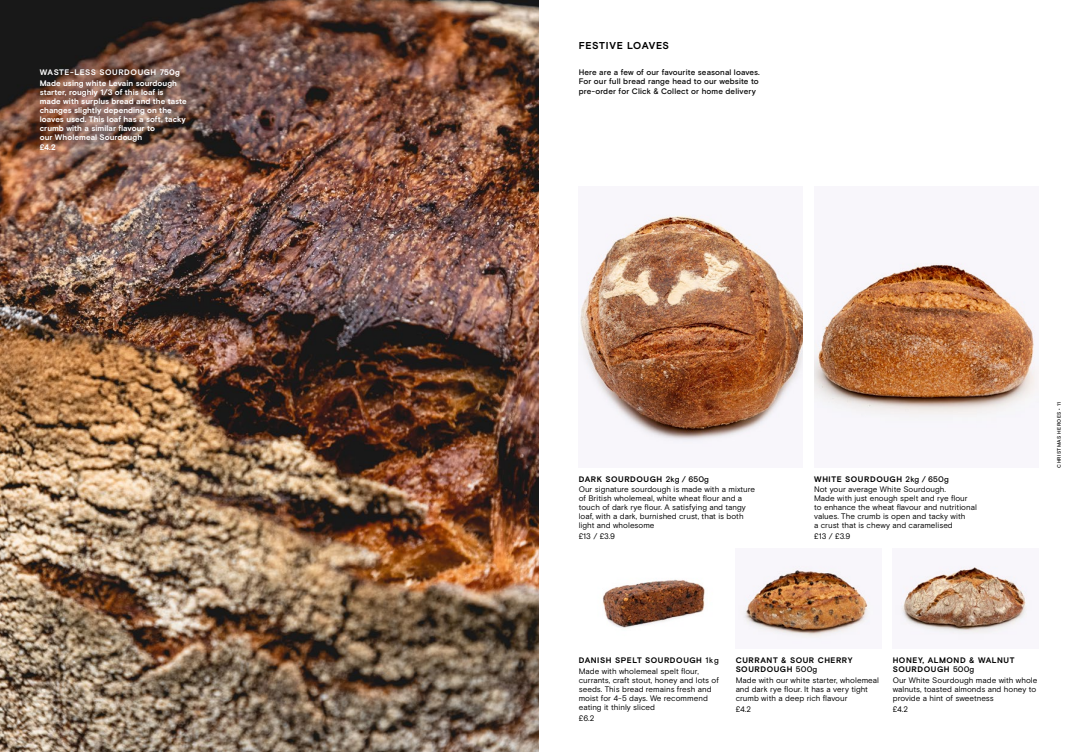
<style>
.page{position:relative;width:1078px;height:752px;background:#fff}
.page>*{position:absolute;margin:0;border:0;box-sizing:border-box;transform-origin:0 0}
.t1{font:700 10px "Basis Grotesque";letter-spacing:.05em;color:#000}
.t2{font:8px/9px "Basis Grotesque";letter-spacing:.005em;color:#000}
.t3{font:700 8px/9px "Basis Grotesque";letter-spacing:.01em;color:#fff}
.t4{font:500 8px/9.6px "Basis Grotesque";letter-spacing:.015em;color:#000}
.t5{font:700 8px/9px "Basis Grotesque";letter-spacing:.07em;color:#000}
.t6{font:500 5px "Basis Grotesque";letter-spacing:.065em;color:#000}
.s1{font-weight:700}
.s2{font-weight:500}
</style>
<div class="page">
<img style="left:900px;top:566px;width:128px;height:69px">
<img style="left:739px;top:566px;width:131px;height:73px">
<img style="left:603px;top:579px;width:102px;height:49px">
<img style="left:0;top:0;width:539px;height:751px">
<img style="left:578px;top:214px;width:224px;height:229px">
<img style="left:814px;top:263px;width:223px;height:156px">
<p class="t3" style="left:40px;top:67px;width:142px;line-height:10.7px">WASTE-LESS SOURDOUGH 750g<br>Made using white Levain sourdough</p>
<p class="t3" style="left:40px;top:87px;width:148px">starter, roughly 1/3 of this loaf is<br>made with surplus bread and the taste changes slightly depending on the loaves used. This loaf has a soft, tacky crumb with a similar flavour to<br>our Wholemeal Sourdough</p>
<p class="t3" style="left:40px;top:143px;width:17px">£4.2</p>
<p class="t1" style="left:578px;top:40px;width:92px">FESTIVE LOAVES</p>
<p class="t4" style="left:578px;top:67px;width:183px">Here are a few of our favourite seasonal loaves.<br>For our full bread range head to our website to pre-order for Click &amp; Collect or home delivery</p>
<p class="t2" style="left:578px;top:473px;width:178px;line-height:10.7px"><span class="s1">DARK SOURDOUGH</span> <span class="s2">2kg / 650g<br></span>Our signature sourdough is made with a mixture</p>
<p class="t2" style="left:578px;top:493px;width:169px">of British wholemeal, white wheat flour and a touch of dark rye flour. A satisfying and tangy loaf, with a dark, burnished crust, that is both light and wholesome</p>
<p class="t2" style="left:578px;top:531px;width:38px">£13 / £3.9</p>
<p class="t2" style="left:814px;top:473px;width:136px;line-height:10.7px"><span class="s1">WHITE SOURDOUGH</span> <span class="s2">2kg / 650g<br></span>Not your average White Sourdough.</p>
<p class="t2" style="left:814px;top:493px;width:164px">Made with just enough spelt and rye flour to enhance the wheat flavour and nutritional values. The crumb is open and tacky with<br>a crust that is chewy and caramelised</p>
<p class="t2" style="left:814px;top:531px;width:38px">£13 / £3.9</p>
<p class="t6" style="left:1055px;top:467px;width:67px;rotate:-90deg">CHRISTMAS HEROES • 11</p>
<p class="t2" style="left:578px;top:654px;width:141px;line-height:10.7px"><span class="s1">DANISH SPELT SOURDOUGH</span> <span class="s2">1kg<br></span>Made with wholemeal spelt flour,</p>
<p class="t2" style="left:578px;top:675px;width:142px">currants, craft stout, honey and lots of seeds. This bread remains fresh and moist for 4-5 days. We recommend eating it thinly sliced</p>
<p class="t2" style="left:578px;top:712px;width:17px">£6.2</p>
<p class="t5" style="left:735px;top:655px;width:118px">CURRANT &amp; SOUR CHERRY<br>SOURDOUGH <span class="s2">500g</span></p>
<p class="t2" style="left:735px;top:675px;width:145px">Made with our white starter, wholemeal and dark rye flour. It has a very tight crumb with a deep rich flavour</p>
<p class="t2" style="left:735px;top:703px;width:17px">£4.2</p>
<p class="t5" style="left:892px;top:655px;width:123px">HONEY, ALMOND &amp; WALNUT<br>SOURDOUGH <span class="s2">500g</span></p>
<p class="t2" style="left:892px;top:675px;width:146px">Our White Sourdough made with whole walnuts, toasted almonds and honey to provide a hint of sweetness</p>
<p class="t2" style="left:892px;top:703px;width:17px">£4.2</p>
</div>
